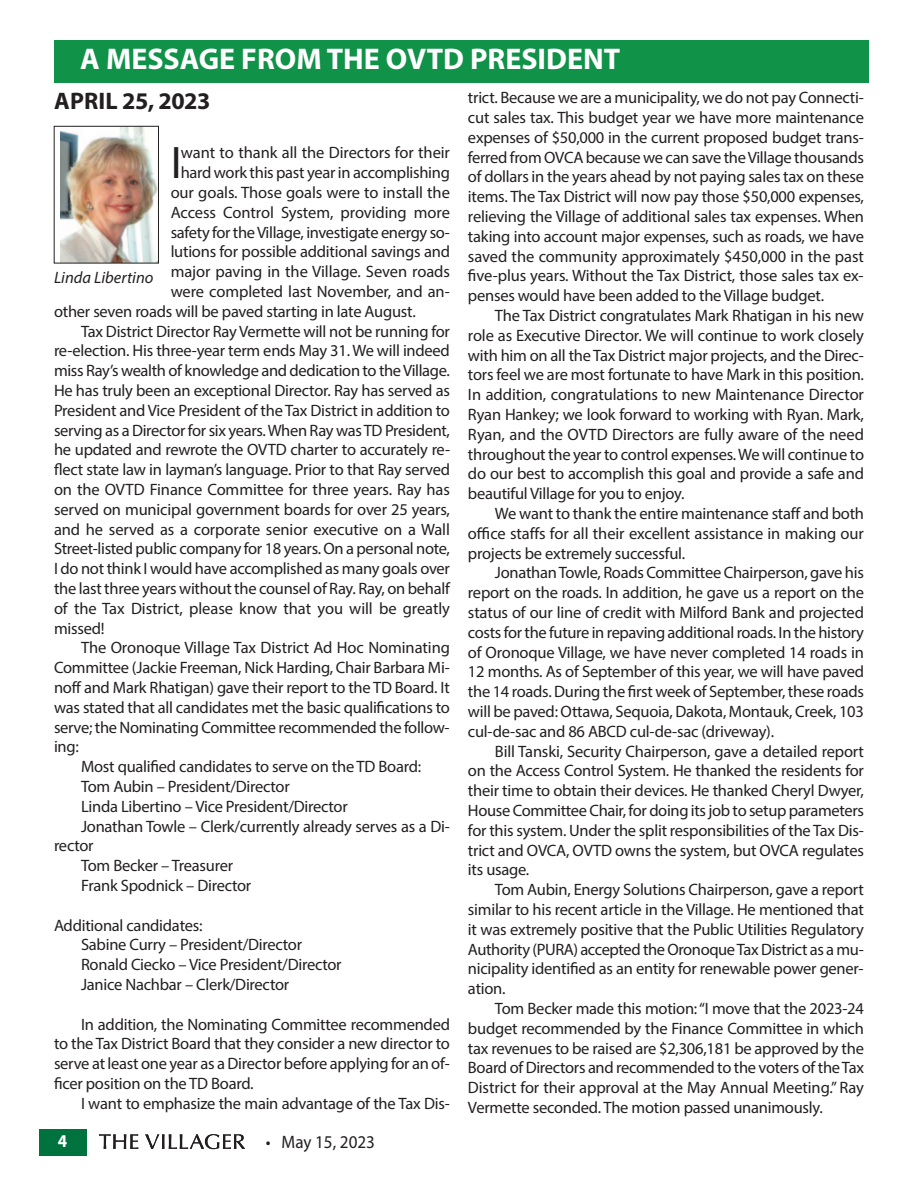
<style>
.page{position:relative;width:918px;height:1188px;background:#fff}
.page>*{position:absolute;margin:0;border:0;box-sizing:border-box;transform-origin:0 0}
.t1{font:45.9px "Myriad Pro";color:#231f20}
.t2{font:700 30px "Myriad Pro";color:#fff}
.t3{font:700 24px "Myriad Pro";letter-spacing:-.005em;color:#231f20}
.t4{font:18px "Myriad Pro";color:#231f20;scale:.95 1}
.t5{font:700 18px "Myriad Pro";color:#fff;scale:.95 1}
.t6{font:16.5px/19.8px "Myriad Pro";letter-spacing:-.015em;color:#231f20;text-align:justify}
.t7{font:italic 16.5px "Myriad Pro";color:#231f20}
</style>
<div class="page">
<div style="left:39px;top:1129px;width:47px;height:27px;background:#00723e"></div>
<svg style="left:99px;top:1134px;width:146px;height:15px"></svg>
<svg style="left:60px;top:130px;width:1px;height:131px"></svg>
<img style="left:61px;top:128px;width:96px;height:133px">
<div style="left:54px;top:126px;width:105px;height:137px;border:1px solid #231f20"></div>
<div style="left:54px;top:40px;width:815px;height:43px;background:#109248"></div>
<p class="t2" style="left:80px;top:48px;width:541px">A MESSAGE FROM THE OVTD PRESIDENT</p>
<p class="t3" style="left:54px;top:92px;width:158px">APRIL 25, 2023</p>
<p class="t1" style="left:171px;top:146px;width:12px">I</p>
<p class="t6" style="left:181px;top:144px;width:271px">want to thank all the Directors for their</p>
<p class="t6" style="left:181px;top:164px;width:271px">hard work this past year in accomplishing</p>
<p class="t6" style="left:171px;top:184px;width:281px">our goals. Those goals were to install the</p>
<p class="t6" style="left:171px;top:204px;width:281px">Access Control System, providing more</p>
<p class="t6" style="left:171px;top:224px;width:281px">safety for the Village, investigate energy so-</p>
<p class="t6" style="left:171px;top:243px;width:281px">lutions for possible additional savings and</p>
<p class="t6" style="left:171px;top:263px;width:281px">major paving in the Village. Seven roads</p>
<p class="t6" style="left:171px;top:283px;width:281px">were completed last November, and an-</p>
<p class="t6" style="left:54px;top:303px;width:363px">other seven roads will be paved starting in late August.</p>
<p class="t6" style="left:54px;top:323px;width:398px;text-indent:27px">Tax District Director Ray Vermette will not be running for re-election. His three-year term ends May 31. We will indeed miss Ray’s wealth of knowledge and dedication to the Village.<br>He has truly been an exceptional Director. Ray has served as President and Vice President of the Tax District in addition to serving as a Director for six years. When Ray was TD President, he updated and rewrote the OVTD charter to accurately re&shy;flect state law in layman’s language. Prior to that Ray served on the OVTD Finance Committee for three years. Ray has served on municipal government boards for over 25 years, and he served as a corporate senior executive on a Wall Street-listed public company for 18 years. On a personal note, I do not think I would have accomplished as many goals over the last three years without the counsel of Ray. Ray, on behalf of the Tax District, please know that you will be greatly missed!</p>
<p class="t6" style="left:54px;top:639px;width:398px;text-indent:27px">The Oronoque Village Tax District Ad Hoc Nominating Committee (Jackie Freeman, Nick Harding, Chair Barbara Mi&shy;noff and Mark Rhatigan) gave their report to the TD Board. It was stated that all candidates met the basic qualifications to serve; the Nominating Committee recommended the follow&shy;ing:</p>
<p class="t6" style="left:81px;top:758px;width:342px">Most qualified candidates to serve on the TD Board:</p>
<p class="t6" style="left:81px;top:778px;width:210px">Tom Aubin – President/Director</p>
<p class="t6" style="left:81px;top:798px;width:268px">Linda Libertino – Vice President/Director</p>
<p class="t6" style="left:54px;top:818px;width:397px;text-indent:27px">Jonathan Towle – Clerk/currently already serves as a Di&shy;rector</p>
<p class="t6" style="left:81px;top:857px;width:154px">Tom Becker – Treasurer</p>
<p class="t6" style="left:81px;top:877px;width:172px">Frank Spodnick – Director</p>
<p class="t6" style="left:54px;top:917px;width:150px">Additional candidates:</p>
<p class="t6" style="left:81px;top:936px;width:223px">Sabine Curry – President/Director</p>
<p class="t6" style="left:81px;top:956px;width:262px">Ronald Ciecko – Vice President/Director</p>
<p class="t6" style="left:81px;top:976px;width:210px">Janice Nachbar – Clerk/Director</p>
<p class="t6" style="left:54px;top:1016px;width:398px;text-indent:27px">In addition, the Nominating Committee recommended to the Tax District Board that they consider a new director to serve at least one year as a Director before applying for an of&shy;ficer position on the TD Board.</p>
<p class="t6" style="left:81px;top:1095px;width:370px">I want to emphasize the main advantage of the Tax Dis-</p>
<p class="t7" style="left:54px;top:271px;width:101px">Linda Libertino</p>
<p class="t5" style="left:58px;top:1134px;width:11px">4</p>
<p class="t4" style="left:266px;top:1135px;width:116px">• May 15, 2023</p>
<p class="t6" style="left:468px;top:89px;width:398px">trict. Because we are a municipality, we do not pay Connecti&shy;cut sales tax. This budget year we have more maintenance expenses of $50,000 in the current proposed budget trans&shy;ferred from OVCA because we can save the Village thousands of dollars in the years ahead by not paying sales tax on these items. The Tax District will now pay those $50,000 expenses, relieving the Village of additional sales tax expenses. When taking into account major expenses, such as roads, we have saved the community approximately $450,000 in the past five-plus years. Without the Tax District, those sales tax ex&shy;penses would have been added to the Village budget.</p>
<p class="t6" style="left:468px;top:307px;width:398px;text-indent:27px">The Tax District congratulates Mark Rhatigan in his new role as Executive Director. We will continue to work closely with him on all the Tax District major projects, and the Direc&shy;tors feel we are most fortunate to have Mark in this position.<br>In addition, congratulations to new Maintenance Director Ryan Hankey; we look forward to working with Ryan. Mark, Ryan, and the OVTD Directors are fully aware of the need throughout the year to control expenses. We will continue to do our best to accomplish this goal and provide a safe and beautiful Village for you to enjoy.</p>
<p class="t6" style="left:468px;top:505px;width:398px;text-indent:27px">We want to thank the entire maintenance staff and both office staffs for all their excellent assistance in making our projects be extremely successful.</p>
<p class="t6" style="left:468px;top:564px;width:398px;text-indent:27px">Jonathan Towle, Roads Committee Chairperson, gave his report on the roads. In addition, he gave us a report on the status of our line of credit with Milford Bank and projected costs for the future in repaving additional roads. In the history of Oronoque Village, we have never completed 14 roads in 12 months. As of September of this year, we will have paved the 14 roads. During the first week of September, these roads will be paved: Ottawa, Sequoia, Dakota, Montauk, Creek, 103 cul-de-sac and 86 ABCD cul-de-sac (driveway).</p>
<p class="t6" style="left:468px;top:742px;width:398px;text-indent:27px">Bill Tanski, Security Chairperson, gave a detailed report on the Access Control System. He thanked the residents for their time to obtain their devices. He thanked Cheryl Dwyer, House Committee Chair, for doing its job to setup parameters for this system. Under the split responsibilities of the Tax Dis&shy;trict and OVCA, OVTD owns the system, but OVCA regulates its usage.</p>
<p class="t6" style="left:468px;top:881px;width:398px;text-indent:27px">Tom Aubin, Energy Solutions Chairperson, gave a report similar to his recent article in the Village. He mentioned that it was extremely positive that the Public Utilities Regulatory Authority (PURA) accepted the Oronoque Tax District as a mu&shy;nicipality identified as an entity for renewable power gener&shy;ation.</p>
<p class="t6" style="left:468px;top:1000px;width:398px;text-indent:27px">Tom Becker made this motion: “I move that the 2023-24 budget recommended by the Finance Committee in which tax revenues to be raised are $2,306,181 be approved by the Board of Directors and recommended to the voters of the Tax District for their approval at the May Annual Meeting.” Ray Vermette seconded. The motion passed unanimously.</p>
</div>
